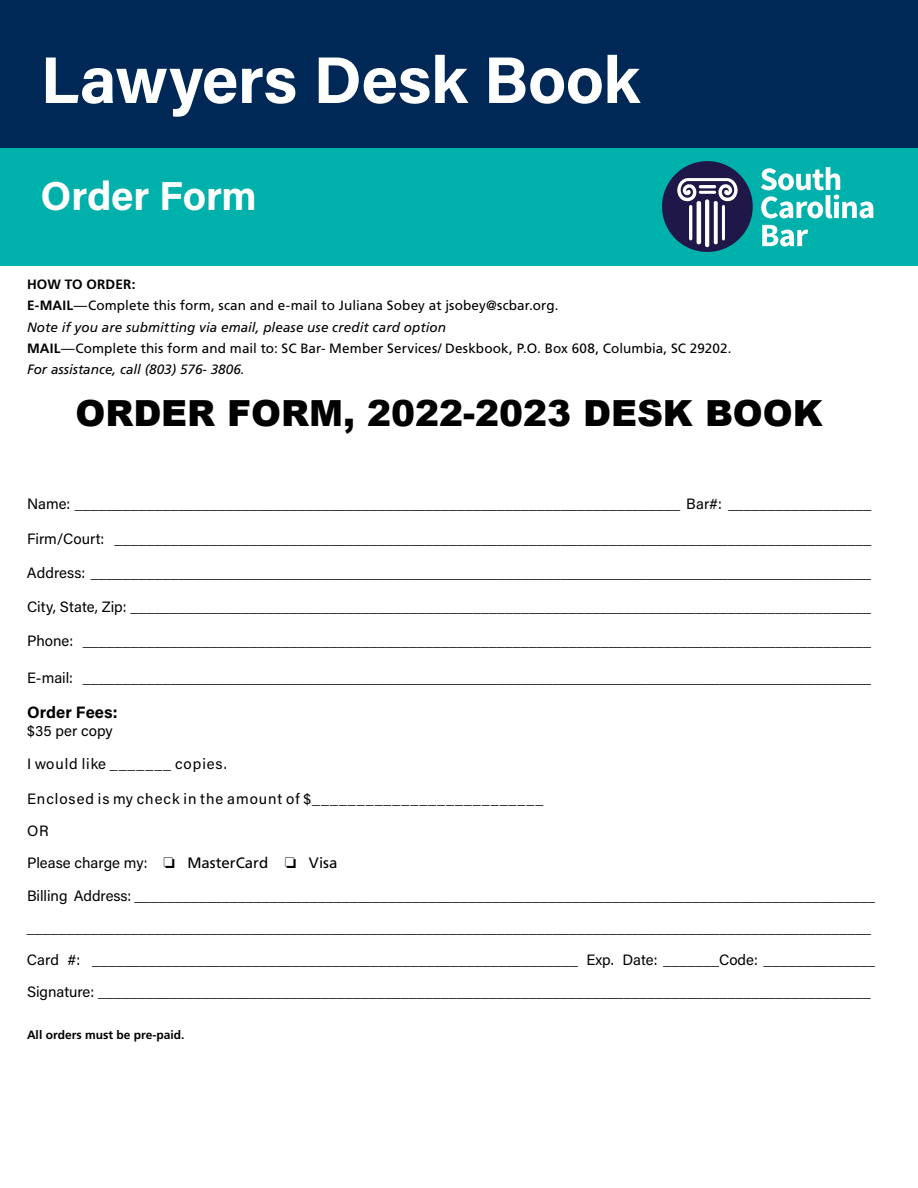
<style>
.page{position:relative;width:918px;height:1188px;background:#fff}
.page>*{position:absolute;margin:0;border:0;box-sizing:border-box;transform-origin:0 0}
.t1{font:700 66px "Acumin Pro";letter-spacing:-.01em;color:#fff}
.t2{font:700 40.5px "Acumin Pro";letter-spacing:-.005em;color:#fff}
.t3{font:900 36px "Arial";color:#000}
.t4{font:700 16.5px "Acumin Pro";letter-spacing:.005em;color:#000}
.t5{font:15px/32.1px "Acumin Pro";color:#000}
.t6{font:15px/33px "Acumin Pro";letter-spacing:.065em;color:#000}
.t7{font:13.5px/21.3px "Frutiger";letter-spacing:.005em;color:#000}
.t8{font:700 12px "Frutiger";color:#000}
.s1{font-weight:700}
.s2{font-style:italic}
.s3{font-style:inherit}
.s4{font-family:"Frutiger"}
</style>
<div class="page">
<div style="left:0;top:0;width:918px;height:175px;background:#002856"></div>
<div style="left:0;top:148px;width:918px;height:117px;background:#00b0ab"></div>
<svg style="left:761px;top:167px;width:112px;height:51px"></svg>
<svg style="left:762px;top:225px;width:46px;height:22px"></svg>
<div style="left:662px;top:161px;width:91px;height:91px;background:#1f1747;border-radius:50%"></div>
<svg style="left:677px;top:178px;width:61px;height:69px"></svg>
<h1 class="t1" style="left:40px;top:33px;width:601px">Lawyers Desk Book</h1>
<h2 class="t2" style="left:40px;top:167px;width:218px">Order Form</h2>
<p class="t7" style="left:27px;top:274px;width:706px"><span class="s1">HOW TO ORDER:<br>E-MAIL</span>—Complete this form, scan and e-mail to Juliana Sobey at jsobey@scbar.org.<br><span class="s2">Note if you are submitting via email, please use credit card option<br></span><span class="s1">MAIL</span>—Complete this form and mail to: SC Bar- Member Services/ Deskbook, P.O. Box 608, Columbia, SC 29202.<br><span class="s2">For assistance, call (803) 576- 3806.</span></p>
<h3 class="t3" style="left:75px;top:387px;width:749px">ORDER FORM, 202<span class="s3">2</span>-202<span class="s3">3</span> DESK BOOK</h3>
<p class="t5" style="left:27px;top:487px;width:846px">Name: ____________________________________________________________________________ Bar#: __________________</p>
<p class="t5" style="left:27px;top:522px;width:846px">Firm/Court: _______________________________________________________________________________________________</p>
<p class="t5" style="left:27px;top:556px;width:846px">Address: __________________________________________________________________________________________________</p>
<p class="t5" style="left:27px;top:590px;width:846px">City, State, Zip: _____________________________________________________________________________________________</p>
<p class="t5" style="left:27px;top:625px;width:846px">Phone: ___________________________________________________________________________________________________</p>
<p class="t5" style="left:27px;top:661px;width:846px">E-mail: ___________________________________________________________________________________________________</p>
<p class="t4" style="left:27px;top:701px;width:92px">Order Fees:</p>
<p class="t6" style="left:27px;top:714px;width:201px">$35 per copy<br>I would like _______ copies.</p>
<p class="t5" style="left:27px;top:782px;width:850px">Enclosed is my check in the amount of $__________________________<br>OR<br>Please charge my: □ <span class="s4">MasterCard</span> □ <span class="s4">Visa<br></span>Billing Address: _____________________________________________________________________________________________ __________________________________________________________________________________________________________ Card #: _____________________________________________________________ Exp. Date: _______Code: ______________ Signature: _________________________________________________________________________________________________</p>
<p class="t8" style="left:27px;top:1028px;width:159px">All orders must be pre-paid.</p>
</div>
